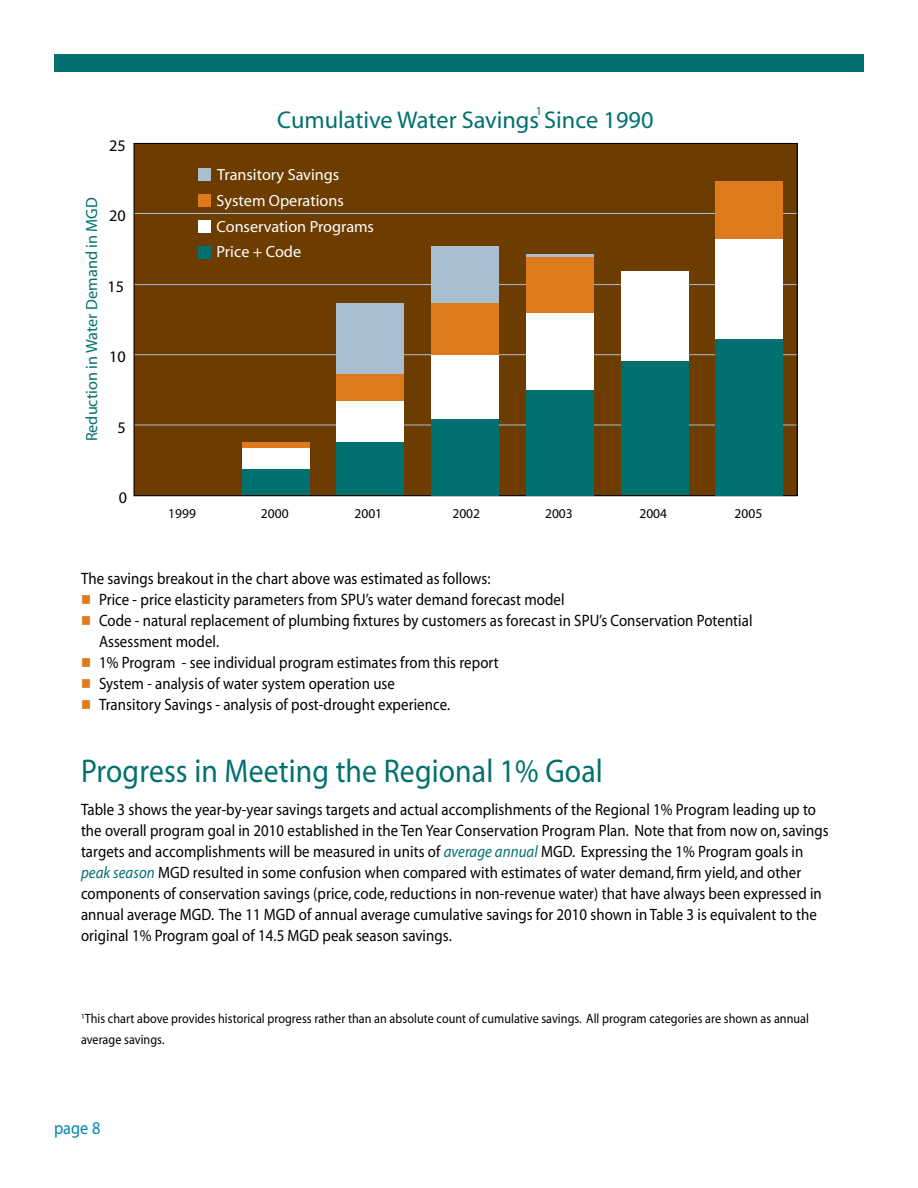
<style>
.page{position:relative;width:918px;height:1188px;background:#fff}
.page>*{position:absolute;margin:0;border:0;box-sizing:border-box;transform-origin:0 0}
.t1{font:33px "Myriad";letter-spacing:.005em;color:#027070;scale:.9 1}
.t2{font:24.3px "Myriad";color:#007070}
.t3{font:18px "Myriad";color:#0086b1;scale:.9 1}
.t4{font:16.5px/21px "Myriad";letter-spacing:.005em;color:#000;scale:.9 1}
.t5{font:16.2px/25.7px "Myriad";color:#fff}
.t6{font:16.2px "Myriad";color:#007070}
.t7{font:16.2px "Myriad";color:#010101}
.t8{font:13.5px/21px "Myriad";letter-spacing:.005em;color:#000;scale:.9 1}
.t9{font:13.5px "Myriad";color:#010101}
.t10{font:12.15px "Myriad";color:#007070}
.s1{color:#de791c}
.s2{font-style:italic;color:#027070}
</style>
<div class="page">
<div style="left:134px;top:143px;width:663px;height:353px;background:#6c3c00"></div>
<hr style="left:134px;top:213px;width:663px;height:1px;background:#a9bfcf">
<hr style="left:134px;top:354px;width:663px;height:1px;background:#a9bfcf">
<hr style="left:134px;top:284px;width:663px;height:1px;background:#a9bfcf">
<hr style="left:134px;top:424px;width:663px;height:1px;background:#a9bfcf">
<div style="left:242px;top:469px;width:68px;height:26px;background:#007070"></div>
<div style="left:242px;top:448px;width:68px;height:20px;background:#fff"></div>
<div style="left:242px;top:442px;width:68px;height:6px;background:#de791c"></div>
<div style="left:198px;top:246px;width:12px;height:12px;background:#007070"></div>
<div style="left:198px;top:220px;width:12px;height:13px;background:#fff"></div>
<div style="left:198px;top:194px;width:12px;height:12px;background:#de791c"></div>
<div style="left:198px;top:169px;width:12px;height:12px;background:#a9bfcf"></div>
<div style="left:337px;top:443px;width:67px;height:52px;background:#007070"></div>
<div style="left:337px;top:401px;width:67px;height:41px;background:#fff"></div>
<div style="left:337px;top:373px;width:67px;height:27px;background:#de791c"></div>
<div style="left:337px;top:303px;width:67px;height:70px;background:#a9bfcf"></div>
<div style="left:431px;top:419px;width:68px;height:76px;background:#007070"></div>
<div style="left:431px;top:355px;width:68px;height:64px;background:#fff"></div>
<div style="left:431px;top:303px;width:68px;height:52px;background:#de791c"></div>
<div style="left:431px;top:247px;width:68px;height:56px;background:#a9bfcf"></div>
<div style="left:526px;top:390px;width:68px;height:105px;background:#007070"></div>
<div style="left:526px;top:313px;width:67px;height:77px;background:#fff"></div>
<div style="left:526px;top:256px;width:67px;height:57px;background:#de791c"></div>
<hr style="left:526px;top:254px;width:67px;height:2px;background:#a9bfcf">
<div style="left:621px;top:361px;width:68px;height:134px;background:#007070"></div>
<div style="left:716px;top:339px;width:67px;height:156px;background:#007070"></div>
<div style="left:621px;top:272px;width:68px;height:89px;background:#fff"></div>
<div style="left:716px;top:239px;width:67px;height:100px;background:#fff"></div>
<div style="left:716px;top:181px;width:67px;height:58px;background:#de791c"></div>
<div style="left:54px;top:54px;width:810px;height:18px;background:#027070"></div>
<p class="t7" style="left:109px;top:137px;width:18px">25</p>
<p class="t6" style="left:84px;top:441px;width:246px;rotate:-90deg">Reduction in Water Demand in MGD</p>
<p class="t7" style="left:109px;top:208px;width:18px">20</p>
<p class="t7" style="left:108px;top:278px;width:18px">15</p>
<p class="t7" style="left:109px;top:349px;width:18px">10</p>
<p class="t7" style="left:117px;top:419px;width:10px">5</p>
<p class="t7" style="left:119px;top:490px;width:10px">0</p>
<p class="t10" style="left:536px;top:105px;width:8px">1</p>
<h2 class="t2" style="left:277px;top:108px;width:378px">Cumulative Water Savings Since 1990</h2>
<p class="t5" style="left:217px;top:163px;width:159px">Transitory Savings<br>System Operations<br>Conservation Programs<br>Price + Code</p>
<p class="t9" style="left:168px;top:507px;width:29px">1999</p>
<p class="t9" style="left:261px;top:507px;width:29px">2000</p>
<p class="t9" style="left:354px;top:507px;width:29px">2001</p>
<p class="t9" style="left:452px;top:507px;width:29px">2002</p>
<p class="t9" style="left:545px;top:507px;width:29px">2003</p>
<p class="t9" style="left:639px;top:507px;width:29px">2004</p>
<p class="t9" style="left:735px;top:507px;width:29px">2005</p>
<p class="t4" style="left:81px;top:569px;width:457px">The savings breakout in the chart above was estimated as follows:</p>
<p class="t4" style="left:81px;top:590px;width:539px"><span class="s1">■</span> Price - price elasticity parameters from SPU’s water demand forecast model</p>
<p class="t4" style="left:99px;top:611px;width:728px;text-indent:-18px"><span class="s1">■</span> Code - natural replacement of plumbing fixtures by customers as forecast in SPU’s Conservation Potential<br>Assessment model.</p>
<p class="t4" style="left:81px;top:653px;width:466px"><span class="s1">■</span> 1% Program - see individual program estimates from this report</p>
<p class="t4" style="left:81px;top:674px;width:350px"><span class="s1">■</span> System - analysis of water system operation use</p>
<p class="t4" style="left:81px;top:695px;width:412px"><span class="s1">■</span> Transitory Savings - analysis of post-drought experience.</p>
<h1 class="t1" style="left:81px;top:754px;width:581px">Progress in Meeting the Regional 1% Goal</h1>
<p class="t4" style="left:81px;top:800px;width:832px">Table 3 shows the year-by-year savings targets and actual accomplishments of the Regional 1% Program leading up to the overall program goal in 2010 established in the Ten Year Conservation Program Plan. Note that from now on, savings targets and accomplishments will be measured in units of <span class="s2">average annual</span> MGD. Expressing the 1% Program goals in <span class="s2">peak season</span> MGD resulted in some confusion when compared with estimates of water demand, firm yield, and other components of conservation savings (price, code, reductions in non-revenue water) that have always been expressed in annual average MGD. The 11 MGD of annual average cumulative savings for 2010 shown in Table 3 is equivalent to the original 1% Program goal of 14.5 MGD peak season savings.</p>
<p class="t8" style="left:81px;top:1009px;width:810px"><sup>1</sup>This chart above provides historical progress rather than an absolute count of cumulative savings. All program categories are shown as annual average savings.</p>
<p class="t3" style="left:54px;top:1119px;width:53px">page 8</p>
</div>
